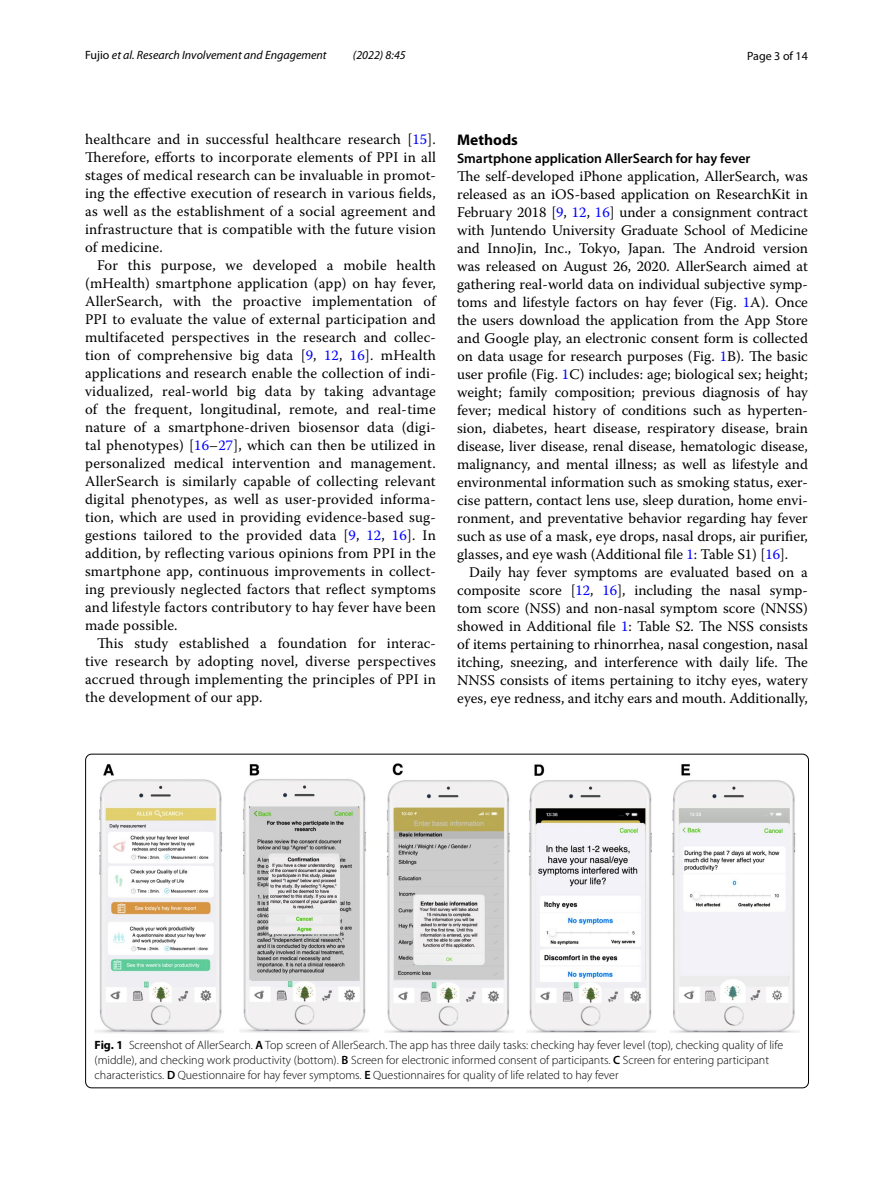
<style>
.page{position:relative;width:893px;height:1187px;background:#fff}
.page>*{position:absolute;margin:0;border:0;box-sizing:border-box;transform-origin:0 0}
.t1{font:700 15.45px "Myriad Pro";color:#000}
.t2{font:14.7px/18px "Warnock Pro";letter-spacing:.015em;color:#000;text-align:justify}
.t3{font:600 13.8px "Myriad Pro";color:#000}
.t4{font:300 12px/15px "Myriad Pro";color:#000}
.t5{font:italic 12px "Myriad Pro";color:#000}
.t6{font:12px "Myriad Pro";color:#000}
.s1{font-style:normal}
.s2{color:#00f}
.s3{font-weight:700}
.s4{font-weight:600}
</style>
<div class="page">
<img style="left:95px;top:763px;width:705px;height:270px">
<p class="t5" style="left:85px;top:48px;width:243px"><span class="s1">Fujio</span> et al. Research Involvement and Engagement</p>
<p class="t5" style="left:353px;top:48px;width:54px">(2022) 8:45</p>
<p class="t6" style="left:747px;top:48px;width:62px">Page 3 of 14</p>
<p class="t2" style="left:85px;top:130px;width:352px">healthcare and in successful healthcare research [<span class="s2">15</span>].<br>Therefore, efforts to incorporate elements of PPI in all stages of medical research can be invaluable in promot&shy;ing the effective execution of research in various fields, as well as the establishment of a social agreement and infrastructure that is compatible with the future vision of medicine.</p>
<p class="t2" style="left:85px;top:256px;width:352px;text-indent:12px">For this purpose, we developed a mobile health (mHealth) smartphone application (app) on hay fever, AllerSearch, with the proactive implementation of PPI to evaluate the value of external participation and multifaceted perspectives in the research and collec&shy;tion of comprehensive big data [<span class="s2">9</span>, <span class="s2">12</span>, <span class="s2">16</span>]. mHealth applications and research enable the collection of indi&shy;vidualized, real-world big data by taking advantage of the frequent, longitudinal, remote, and real-time nature of a smartphone-driven biosensor data (digi&shy;tal phenotypes) [<span class="s2">16</span>–<span class="s2">27</span>], which can then be utilized in personalized medical intervention and management.<br>AllerSearch is similarly capable of collecting relevant digital phenotypes, as well as user-provided informa&shy;tion, which are used in providing evidence-based sug&shy;gestions tailored to the provided data [<span class="s2">9</span>, <span class="s2">12</span>, <span class="s2">16</span>]. In addition, by reflecting various opinions from PPI in the smartphone app, continuous improvements in collect&shy;ing previously neglected factors that reflect symptoms and lifestyle factors contributory to hay fever have been made possible.</p>
<p class="t2" style="left:85px;top:634px;width:352px;text-indent:12px">This study established a foundation for interac&shy;tive research by adopting novel, diverse perspectives accrued through implementing the principles of PPI in the development of our app.</p>
<p class="t1" style="left:457px;top:129px;width:62px">Methods</p>
<p class="t3" style="left:457px;top:149px;width:295px">Smartphone application AllerSearch for hay fever</p>
<p class="t2" style="left:457px;top:166px;width:352px">The self-developed iPhone application, AllerSearch, was released as an iOS-based application on ResearchKit in February 2018 [<span class="s2">9</span>, <span class="s2">12</span>, <span class="s2">16</span>] under a consignment contract with Juntendo University Graduate School of Medicine and InnoJin, Inc., Tokyo, Japan. The Android version was released on August 26, 2020. AllerSearch aimed at gathering real-world data on individual subjective symp&shy;toms and lifestyle factors on hay fever (Fig. <span class="s2">1</span>A). Once the users download the application from the App Store and Google play, an electronic consent form is collected on data usage for research purposes (Fig. <span class="s2">1</span>B). The basic user profile (Fig. <span class="s2">1</span>C) includes: age; biological sex; height; weight; family composition; previous diagnosis of hay fever; medical history of conditions such as hyperten&shy;sion, diabetes, heart disease, respiratory disease, brain disease, liver disease, renal disease, hematologic disease, malignancy, and mental illness; as well as lifestyle and environmental information such as smoking status, exer&shy;cise pattern, contact lens use, sleep duration, home envi&shy;ronment, and preventative behavior regarding hay fever such as use of a mask, eye drops, nasal drops, air purifier, glasses, and eye wash (Additional file <span class="s2">1</span>: Table S1) [<span class="s2">16</span>].</p>
<p class="t2" style="left:457px;top:562px;width:352px;text-indent:12px">Daily hay fever symptoms are evaluated based on a composite score [<span class="s2">12</span>, <span class="s2">16</span>], including the nasal symp&shy;tom score (NSS) and non-nasal symptom score (NNSS) showed in Additional file <span class="s2">1</span>: Table S2. The NSS consists of items pertaining to rhinorrhea, nasal congestion, nasal itching, sneezing, and interference with daily life. The NNSS consists of items pertaining to itchy eyes, watery eyes, eye redness, and itchy ears and mouth. Additionally,</p>
<p class="t4" style="left:95px;top:1037px;width:690px"><span class="s3">Fig. 1</span> Screenshot of AllerSearch. <span class="s4">A</span> Top screen of AllerSearch. The app has three daily tasks: checking hay fever level (top), checking quality of life (middle), and checking work productivity (bottom). <span class="s4">B</span> Screen for electronic informed consent of participants. <span class="s4">C</span> Screen for entering participant characteristics. <span class="s4">D</span> Questionnaire for hay fever symptoms. <span class="s4">E</span> Questionnaires for quality of life related to hay fever</p>
</div>
